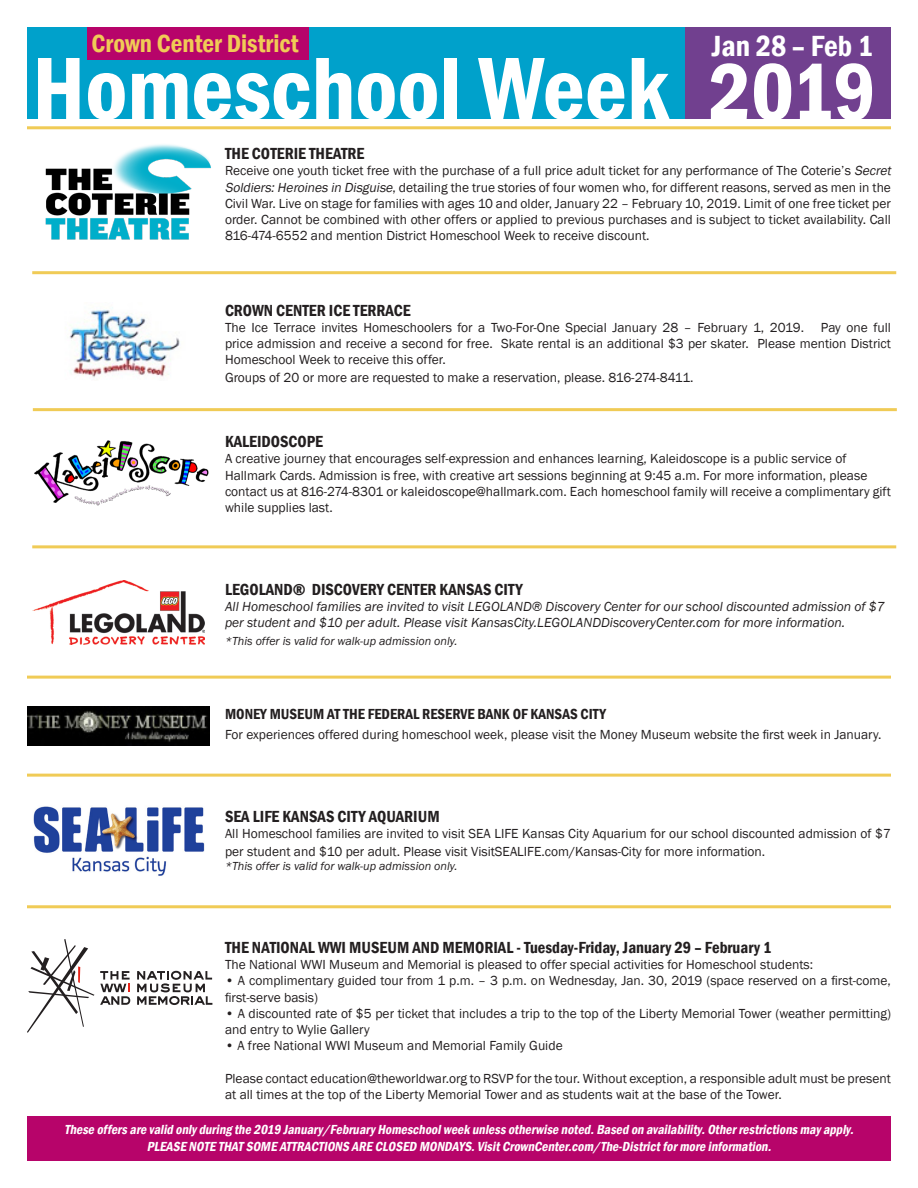
<style>
.page{position:relative;width:918px;height:1188px;background:#fff}
.page>*{position:absolute;margin:0;border:0;box-sizing:border-box;transform-origin:0 0}
.t1{font:600 condensed 91.65px "Franklin Gothic";color:#fff}
.t2{font:600 condensed 30px "Franklin Gothic";color:#fff}
.t3{font:600 condensed 25.5px "Franklin Gothic";color:#f0cb56}
.t4{font:600 condensed 16.5px "Franklin Gothic";color:#231f20}
.t5{font:600 condensed 15px "Franklin Gothic";color:#231f20}
.t6{font:13.5px/16.2px "Franklin Gothic";color:#231f20}
.t7{font:italic 600 condensed 13.5px "Franklin Gothic";color:#fff}
.t8{font:italic 13.5px "Franklin Gothic";color:#231f20}
.t9{font:italic 12px "Franklin Gothic";color:#231f20}
.s1{font-size:83.55px}
.s2{font-style:italic}
</style>
<div class="page">
<div style="left:27px;top:27px;width:864px;height:91px;background:#00a1cb"></div>
<div style="left:685px;top:27px;width:206px;height:91px;background:#71408f"></div>
<div style="left:88px;top:27px;width:221px;height:33px;background:#b7046a"></div>
<hr style="left:27px;top:126px;width:864px;height:3px;background:#f0cb56">
<div style="left:27px;top:1116px;width:864px;height:45px;background:#b7046a"></div>
<hr style="left:32px;top:271px;width:864px;height:3px;background:#f0cb56">
<hr style="left:33px;top:408px;width:864px;height:3px;background:#f0cb56">
<hr style="left:32px;top:545px;width:864px;height:3px;background:#f0cb56">
<hr style="left:27px;top:676px;width:864px;height:3px;background:#f0cb56">
<hr style="left:27px;top:774px;width:864px;height:3px;background:#f0cb56">
<hr style="left:27px;top:905px;width:864px;height:3px;background:#f0cb56">
<img style="left:33px;top:806px;width:171px;height:70px">
<img style="left:34px;top:440px;width:175px;height:65px">
<img style="left:33px;top:581px;width:171px;height:64px">
<svg style="left:100px;top:971px;width:30px;height:34px"></svg>
<svg style="left:137px;top:971px;width:75px;height:34px"></svg>
<svg style="left:27px;top:939px;width:67px;height:94px"></svg>
<img style="left:45px;top:144px;width:166px;height:96px">
<img style="left:27px;top:707px;width:182px;height:38px">
<img style="left:69px;top:307px;width:111px;height:71px">
<p class="t3" style="left:92px;top:27px;width:209px">Crown Center District</p>
<p class="t2" style="left:712px;top:25px;width:163px">Jan 28 – Feb 1</p>
<p class="t1" style="left:32px;top:27px;width:846px">Homeschool Week <span class="s1">2019</span></p>
<p class="t4" style="left:225px;top:143px;width:141px">THE COTERIE THEATRE</p>
<p class="t6" style="left:225px;top:163px;width:671px">Receive one youth ticket free with the purchase of a full price adult ticket for any performance of The Coterie’s <span class="s2">Secret Soldiers:Heroines in Disguise</span>, detailing the true stories of four women who, for different reasons, served as men in the Civil War. Live on stage for families with ages 10 and older, January 22 – February 10, 2019. Limit of one free ticket per order. Cannot be combined with other offers or applied to previous purchases and is subject to ticket availability. Call 816-474-6552 and mention District Homeschool Week to receive discount.</p>
<p class="t4" style="left:225px;top:299px;width:187px">CROWN CENTER ICE TERRACE</p>
<p class="t6" style="left:225px;top:320px;width:668px;text-align:justify">The Ice Terrace invites Homeschoolers for a Two-For-One Special January 28 – February 1, 2019. Pay one full price admission and receive a second for free. Skate rental is an additional $3 per skater. Please mention District Homeschool Week to receive this offer.</p>
<p class="t6" style="left:225px;top:370px;width:470px">Groups of 20 or more are requested to make a reservation, please. 816-274-8411.</p>
<p class="t4" style="left:225px;top:431px;width:100px">KALEIDOSCOPE</p>
<p class="t6" style="left:225px;top:451px;width:623px">A creative journey that encourages self-expression and enhances learning, Kaleidoscope is a public service of</p>
<p class="t6" style="left:225px;top:467px;width:644px">Hallmark Cards. Admission is free, with creative art sessions beginning at 9:45 a.m. For more information, please</p>
<p class="t6" style="left:225px;top:483px;width:668px">contact us at 816-274-8301 or kaleidoscope@hallmark.com. Each homeschool family will receive a complimentary gift while supplies last.</p>
<p class="t4" style="left:225px;top:578px;width:299px">LEGOLAND® DISCOVERY CENTER KANSAS CITY</p>
<p class="t8" style="left:225px;top:598px;width:661px">All Homeschool families are invited to visit LEGOLAND® Discovery Center for our school discounted admission of $7</p>
<p class="t8" style="left:225px;top:614px;width:622px">per student and $10 per adult. Please visit KansasCity.LEGOLANDDiscoveryCenter.com for more information.</p>
<p class="t9" style="left:225px;top:634px;width:234px">*This offer is valid for walk-up admission only.</p>
<p class="t5" style="left:225px;top:704px;width:383px">MONEY MUSEUM AT THE FEDERAL RESERVE BANK OF KANSAS CITY</p>
<p class="t6" style="left:225px;top:726px;width:658px">For experiences offered during homeschool week, please visit the Money Museum website the first week in January.</p>
<p class="t4" style="left:225px;top:805px;width:216px">SEA LIFE KANSAS CITY AQUARIUM</p>
<p class="t6" style="left:225px;top:825px;width:667px;line-height:18px">All Homeschool families are invited to visit SEA LIFE Kansas City Aquarium for our school discounted admission of $7 per student and $10 per adult. Please visit VisitSEALIFE.com/Kansas-City for more information.</p>
<p class="t9" style="left:225px;top:859px;width:234px">*This offer is valid for walk-up admission only.</p>
<p class="t4" style="left:225px;top:936px;width:548px">THE NATIONAL WWI MUSEUM AND MEMORIAL - Tuesday-Friday, January 29 – February 1</p>
<p class="t6" style="left:225px;top:957px;width:590px">The National WWI Museum and Memorial is pleased to offer special activities for Homeschool students:</p>
<p class="t6" style="left:225px;top:973px;width:668px">• A complimentary guided tour from 1 p.m. – 3 p.m. on Wednesday, Jan. 30, 2019 (space reserved on a first-come, first-serve basis)</p>
<p class="t6" style="left:225px;top:1005px;width:667px">• A discounted rate of $5 per ticket that includes a trip to the top of the Liberty Memorial Tower (weather permitting) and entry to Wylie Gallery</p>
<p class="t6" style="left:225px;top:1038px;width:339px">• A free National WWI Museum and Memorial Family Guide</p>
<p class="t6" style="left:225px;top:1070px;width:668px">Please contact education@theworldwar.org to RSVP for the tour. Without exception, a responsible adult must be present at all times at the top of the Liberty Memorial Tower and as students wait at the base of the Tower.</p>
<p class="t7" style="left:65px;top:1121px;width:794px">These offersare valid onlyduring the 2019 January/ FebruaryHomeschoolweek unlessotherwise noted.Based on availability.Otherrestrictionsmayapply.</p>
<p class="t7" style="left:147px;top:1137px;width:629px">PLEASE NOTE THATSOME ATTRACTIONS ARE CLOSED MONDAYS.VisitCrownCenter.com/The-Districtformore information.</p>
</div>
